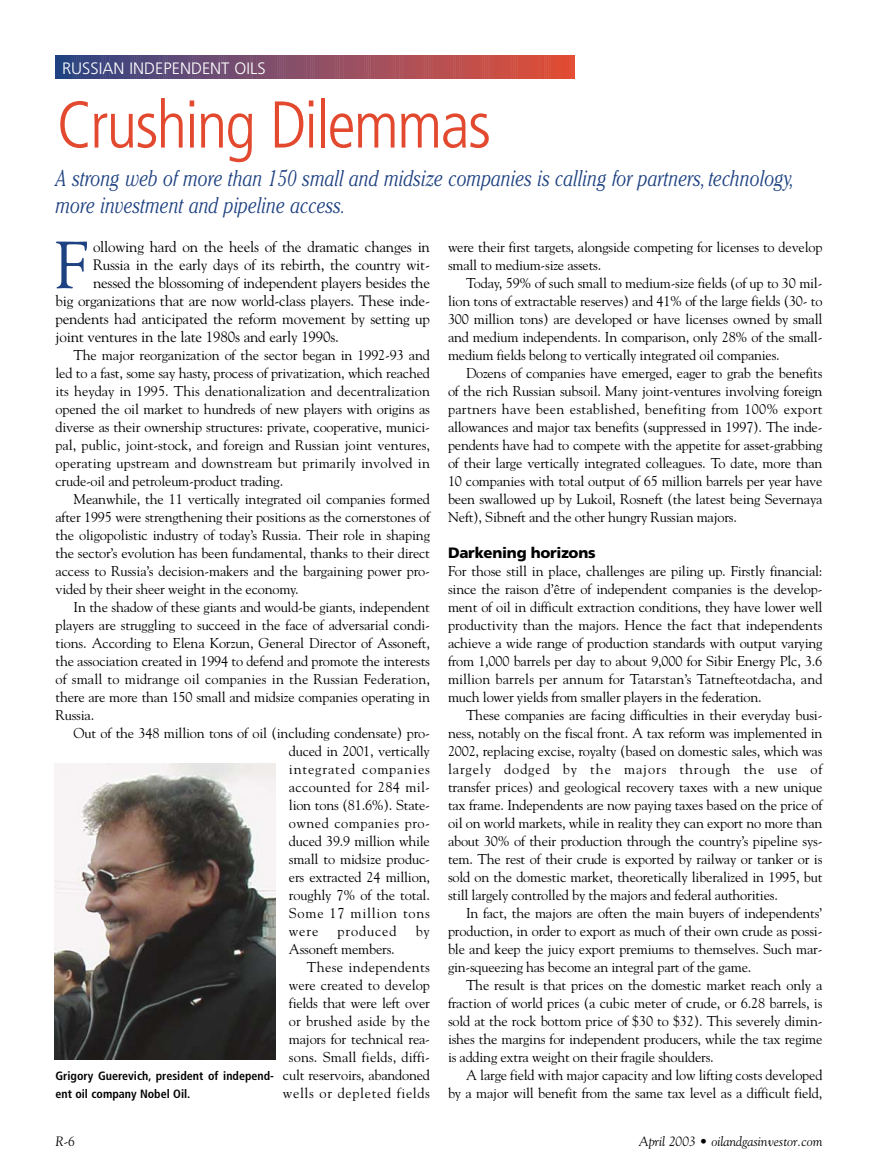
<style>
.page{position:relative;width:878px;height:1175px;background:#fff}
.page>*{position:absolute;margin:0;border:0;box-sizing:border-box;transform-origin:0 0}
.t1{font:66.15px "Goudy";color:#1e4181}
.t2{font:300 condensed 66px "Frutiger";letter-spacing:-.03em;color:#e2492f}
.t3{font:italic 300 22.5px/27px "Cheltenham";letter-spacing:.01em;color:#1e4181;scale:.8 1}
.t4{font:300 16.5px "Frutiger";color:#fff}
.t5{font:15px "Goudy";letter-spacing:-.015em;color:#000}
.t6{font:900 15px "Frutiger";letter-spacing:-.02em;color:#000}
.t7{font:14.25px/18px "Goudy";letter-spacing:-.015em;color:#000;text-align:justify}
.t8{font:14.25px "Goudy";letter-spacing:.01em;color:#000}
.t9{font:14.25px "Goudy";letter-spacing:.04em;color:#000}
.t10{font:14.25px "Goudy";letter-spacing:.025em;color:#000}
.t11{font:14.25px "Goudy";letter-spacing:.06em;color:#000}
.t12{font:italic 13.5px "Goudy";color:#000}
.t13{font:700 condensed 12px/18px "Frutiger";color:#000}
</style>
<div class="page">
<svg style="left:55px;top:55px;width:520px;height:23px;background:#8b4d62"></svg>
<img style="left:54px;top:764px;width:221px;height:295px">
<p class="t4" style="left:62px;top:61px;width:205px">RUSSIAN INDEPENDENT OILS</p>
<h2 class="t2" style="left:57px;top:98px;width:436px">Crushing Dilemmas</h2>
<h3 class="t3" style="left:56px;top:167px;width:924px">A strong web of more than 150 small and midsize companies is calling for partners, technology, more investment and pipeline access.</h3>
<h1 class="t1" style="left:55px;top:239px;width:35px">F</h1>
<p class="t5" style="left:93px;top:241px;width:338px">ollowing hard on the heels of the dramatic changes in</p>
<p class="t5" style="left:93px;top:259px;width:338px">Russia in the early days of its rebirth, the country wit-</p>
<p class="t5" style="left:93px;top:277px;width:338px">nessed the blossoming of independent players besides the</p>
<p class="t5" style="left:56px;top:295px;width:376px">big organizations that are now world-class players. These inde-</p>
<p class="t5" style="left:56px;top:313px;width:376px">pendents had anticipated the reform movement by setting up</p>
<p class="t5" style="left:56px;top:331px;width:285px">joint ventures in the late 1980s and early 1990s.</p>
<p class="t7" style="left:55px;top:347px;width:376px;text-indent:18px">The major reorganization of the sector began in 1992-93 and led to a fast, some say hasty, process of privatization, which reached its heyday in 1995. This denationalization and decentralization opened the oil market to hundreds of new players with origins as diverse as their ownership structures: private, cooperative, munici&shy;pal, public, joint-stock, and foreign and Russian joint ventures, operating upstream and downstream but primarily involved in crude-oil and petroleum-product trading.</p>
<p class="t7" style="left:55px;top:491px;width:376px;text-indent:18px">Meanwhile, the 11 vertically integrated oil companies formed after 1995 were strengthening their positions as the cornerstones of the oligopolistic industry of today’s Russia. Their role in shaping the sector’s evolution has been fundamental, thanks to their direct access to Russia’s decision-makers and the bargaining power pro&shy;vided by their sheer weight in the economy.</p>
<p class="t7" style="left:56px;top:599px;width:376px;text-indent:18px">In the shadow of these giants and would-be giants, independent players are struggling to succeed in the face of adversarial condi&shy;tions. According to Elena Korzun, General Director of Assoneft, the association created in 1994 to defend and promote the interests of small to midrange oil companies in the Russian Federation, there are more than 150 small and midsize companies operating in Russia.</p>
<p class="t7" style="left:289px;top:725px;width:143px;text-indent:-215px">Out of the 348 million tons of oil (including condensate) pro&shy;duced in 2001, vertically integrated companies accounted for 284 mil&shy;lion tons (81.6%). State&shy;owned companies pro&shy;duced 39.9 million while small to midsize produc&shy;ers extracted 24 million, roughly 7% of the total.<br>Some 17 million tons were</p>
<p class="t11" style="left:337px;top:925px;width:61px">produced</p>
<p class="t7" style="left:415px;top:923px;width:16px">by</p>
<p class="t7" style="left:289px;top:941px;width:107px">Assoneft members.</p>
<p class="t10" style="left:307px;top:961px;width:125px">These independents</p>
<p class="t7" style="left:289px;top:977px;width:143px">were created to develop</p>
<p class="t7" style="left:289px;top:995px;width:143px">fields that were left over</p>
<p class="t8" style="left:289px;top:1015px;width:142px">or brushed aside by the</p>
<p class="t7" style="left:289px;top:1031px;width:143px">majors for technical rea-</p>
<p class="t8" style="left:289px;top:1051px;width:142px">sons. Small fields, diffi-</p>
<p class="t7" style="left:283px;top:1067px;width:148px">cult reservoirs, abandoned</p>
<p class="t9" style="left:283px;top:1087px;width:148px">wells or depleted fields</p>
<p class="t13" style="left:56px;top:1068px;width:220px">Grigory Guerevich, president of independ&shy;ent oil company Nobel Oil.</p>
<p class="t7" style="left:448px;top:239px;width:376px">were their first targets, alongside competing for licenses to develop small to medium-size assets.</p>
<p class="t7" style="left:448px;top:275px;width:376px;text-indent:18px">Today, 59% of such small to medium-size fields (of up to 30 mil&shy;lion tons of extractable reserves) and 41% of the large fields (30- to 300 million tons) are developed or have licenses owned by small and medium independents. In comparison, only 28% of the small&shy;medium fields belong to vertically integrated oil companies.</p>
<p class="t7" style="left:448px;top:365px;width:376px;text-indent:18px">Dozens of companies have emerged, eager to grab the benefits of the rich Russian subsoil. Many joint-ventures involving foreign partners have been established, benefiting from 100% export allowances and major tax benefits (suppressed in 1997). The inde&shy;pendents have had to compete with the appetite for asset-grabbing of their large vertically integrated colleagues. To date, more than 10 companies with total output of 65 million barrels per year have been swallowed up by Lukoil, Rosneft (the latest being Severnaya Neft), Sibneft and the other hungry Russian majors.</p>
<p class="t6" style="left:448px;top:547px;width:149px">Darkening horizons</p>
<p class="t7" style="left:448px;top:563px;width:376px">For those still in place, challenges are piling up. Firstly financial: since the raison d’être of independent companies is the develop&shy;ment of oil in difficult extraction conditions, they have lower well productivity than the majors. Hence the fact that independents achieve a wide range of production standards with output varying from 1,000 barrels per day to about 9,000 for Sibir Energy Plc, 3.6 million barrels per annum for Tatarstan’s Tatnefteotdacha, and much lower yields from smaller players in the federation.</p>
<p class="t7" style="left:448px;top:707px;width:376px;text-indent:18px">These companies are facing difficulties in their everyday busi&shy;ness, notably on the fiscal front. A tax reform was implemented in 2002, replacing excise, royalty (based on domestic sales, which was largely dodged by the majors through the use of transfer prices) and geological recovery taxes with a new unique tax frame. Independents are now paying taxes based on the price of oil on world markets, while in reality they can export no more than about 30% of their production through the country’s pipeline sys&shy;tem. The rest of their crude is exported by railway or tanker or is sold on the domestic market, theoretically liberalized in 1995, but still largely controlled by the majors and federal authorities.</p>
<p class="t7" style="left:448px;top:905px;width:376px;text-indent:18px">In fact, the majors are often the main buyers of independents’ production, in order to export as much of their own crude as possi&shy;ble and keep the juicy export premiums to themselves. Such mar&shy;gin-squeezing has become an integral part of the game.</p>
<p class="t7" style="left:448px;top:977px;width:376px;text-indent:18px">The result is that prices on the domestic market reach only a fraction of world prices (a cubic meter of crude, or 6.28 barrels, is sold at the rock bottom price of $30 to $32). This severely dimin&shy;ishes the margins for independent producers, while the tax regime is adding extra weight on their fragile shoulders.</p>
<p class="t7" style="left:448px;top:1067px;width:376px;text-align:right">A large field with major capacity and low lifting costs developed<br>by a major will benefit from the same tax level as a difficult field,</p>
<p class="t12" style="left:56px;top:1135px;width:21px">R-6</p>
<p class="t12" style="left:639px;top:1135px;width:185px">April 2003 • oilandgasinvestor.com</p>
</div>
